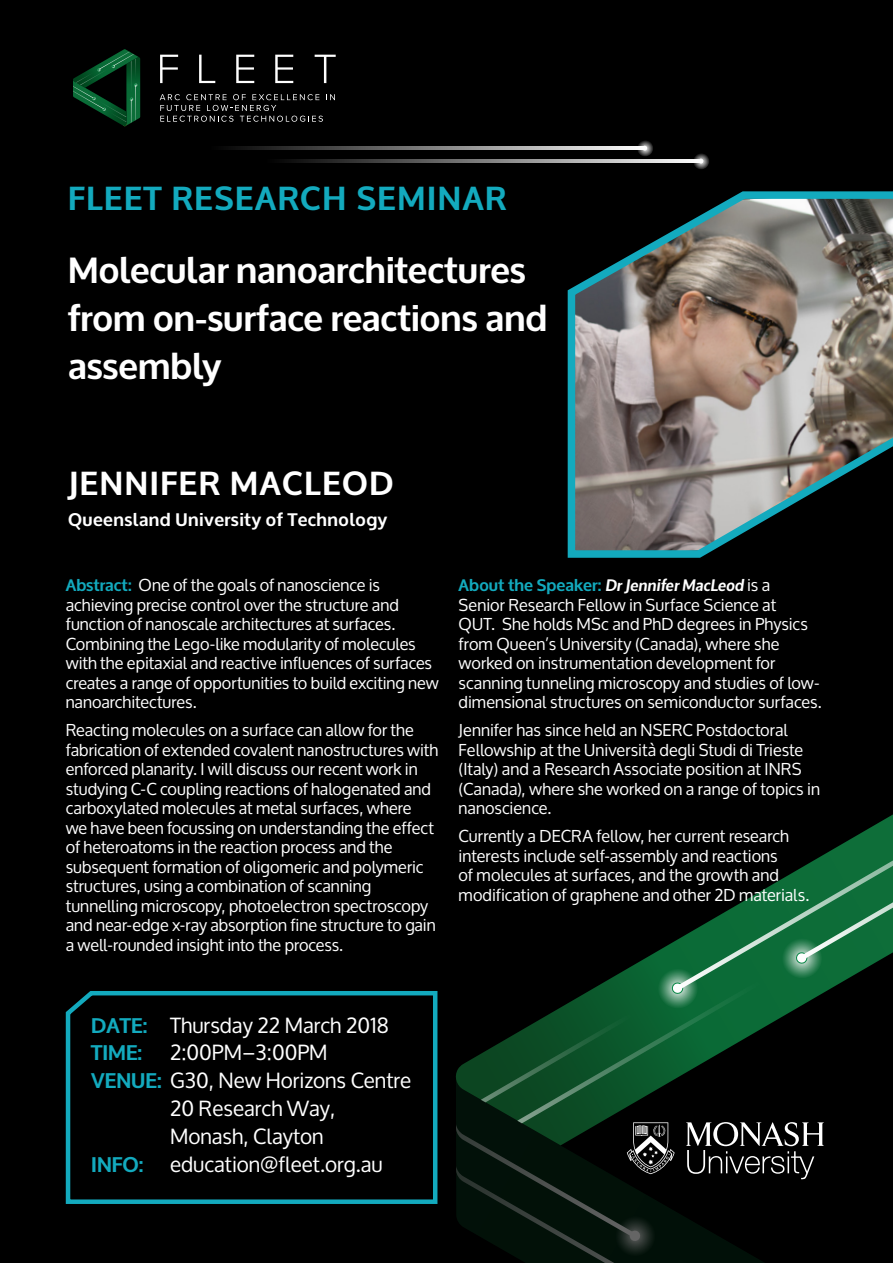
<style>
.page{position:relative;width:893px;height:1263px;background:#000}
.page>*{position:absolute;margin:0;border:0;box-sizing:border-box;transform-origin:0 0}
.Abstract_intro{font:700 36px/48px "Oxygen";color:#fff}
.t1{font:700 33px "Oxygen";letter-spacing:.05em;color:#13aabe}
.t2{font:700 33px "Oxygen";letter-spacing:.05em;color:#fff}
.t3{font:21px "Oxygen";color:#fff}
.t4{font:700 21px "Oxygen";color:#13aabe}
.t5{font:700 18px "Oxygen";letter-spacing:.025em;color:#fff}
.Abstract_intro-2{font:16.5px/19.5px "Oxygen";color:#fff}
.s1{font-weight:700;color:#13aabe}
.s2{font-weight:700;font-style:italic}
</style>
<div class="page">
<svg style="left:815px;top:814px;width:78px;height:46px"></svg>
<svg style="left:160px;top:55px;width:18px;height:28px"></svg>
<svg style="left:199px;top:55px;width:16px;height:28px"></svg>
<svg style="left:236px;top:55px;width:18px;height:28px"></svg>
<svg style="left:275px;top:55px;width:18px;height:28px"></svg>
<svg style="left:315px;top:55px;width:21px;height:28px"></svg>
<svg style="left:160px;top:94px;width:175px;height:28px"></svg>
<svg style="left:73px;top:49px;width:67px;height:77px"></svg>
<svg style="left:284px;top:160px;width:408px;height:2px"></svg>
<svg style="left:636px;top:141px;width:17px;height:15px"></svg>
<svg style="left:692px;top:153px;width:17px;height:16px"></svg>
<svg style="left:228px;top:147px;width:416px;height:2px"></svg>
<svg style="left:567px;top:191px;width:326px;height:367px"></svg>
<svg style="left:65px;top:991px;width:373px;height:213px"></svg>
<svg style="left:456px;top:860px;width:437px;height:403px"></svg>
<p class="t1" style="left:68px;top:178px;width:440px">FLEET RESEARCH SEMINAR</p>
<p class="Abstract_intro" style="left:68px;top:248px;width:481px">Molecular nanoarchitectures from on-surface reactions and assembly</p>
<p class="t2" style="left:68px;top:462px;width:327px">JENNIFER MACLEOD</p>
<p class="t5" style="left:68px;top:508px;width:321px">Queensland University of Technology</p>
<p class="Abstract_intro-2" style="left:66px;top:576px;width:374px"><span class="s1">Abstract:</span> One of the goals of nanoscience is achieving precise control over the structure and function of nanoscale architectures at surfaces.<br>Combining the Lego-like modularity of molecules with the epitaxial and reactive influences of surfaces creates a range of opportunities to build exciting new nanoarchitectures.</p>
<p class="Abstract_intro-2" style="left:66px;top:721px;width:374px">Reacting molecules on a surface can allow for the fabrication of extended covalent nanostructures with enforced planarity. I will discuss our recent work in studying C-C coupling reactions of halogenated and carboxylated molecules at metal surfaces, where<br>we have been focussing on understanding the effect of heteroatoms in the reaction process and the subsequent formation of oligomeric and polymeric structures, using a combination of scanning tunnelling microscopy, photoelectron spectroscopy and near-edge x-ray absorption fine structure to gain a well-rounded insight into the process.</p>
<p class="Abstract_intro-2" style="left:459px;top:576px;width:364px"><span class="s1">About the Speaker:</span> <span class="s2">Dr Jennifer MacLeod</span> is a<br>Senior Research Fellow in Surface Science at<br>QUT. She holds MSc and PhD degrees in Physics from Queen’s University (Canada), where she worked on instrumentation development for scanning tunneling microscopy and studies of low&shy;dimensional structures on semiconductor surfaces.</p>
<p class="Abstract_intro-2" style="left:459px;top:721px;width:363px">Jennifer has since held an NSERC Postdoctoral Fellowship at the Università degli Studi di Trieste (Italy) and a Research Associate position at INRS (Canada), where she worked on a range of topics in nanoscience.</p>
<p class="Abstract_intro-2" style="left:459px;top:827px;width:352px">Currently a DECRA fellow, her current research interests include self-assembly and reactions<br>of molecules at surfaces, and the growth and modification of graphene and other 2D materials.</p>
<p class="t4" style="left:91px;top:1012px;width:57px">DATE:</p>
<p class="t3" style="left:170px;top:1013px;width:220px">Thursday 22 March 2018</p>
<p class="t4" style="left:91px;top:1040px;width:52px">TIME:</p>
<p class="t3" style="left:170px;top:1041px;width:159px">2:00PM–3:00PM</p>
<p class="t3" style="left:91px;top:1069px;width:321px"><span class="s1">VENUE:</span> G30, New Horizons Centre</p>
<p class="t3" style="left:170px;top:1097px;width:167px">20 Research Way,</p>
<p class="t3" style="left:170px;top:1124px;width:155px">Monash, Clayton</p>
<p class="t4" style="left:91px;top:1151px;width:54px">INFO:</p>
<p class="t3" style="left:170px;top:1152px;width:214px">education@fleet.org.au</p>
</div>
